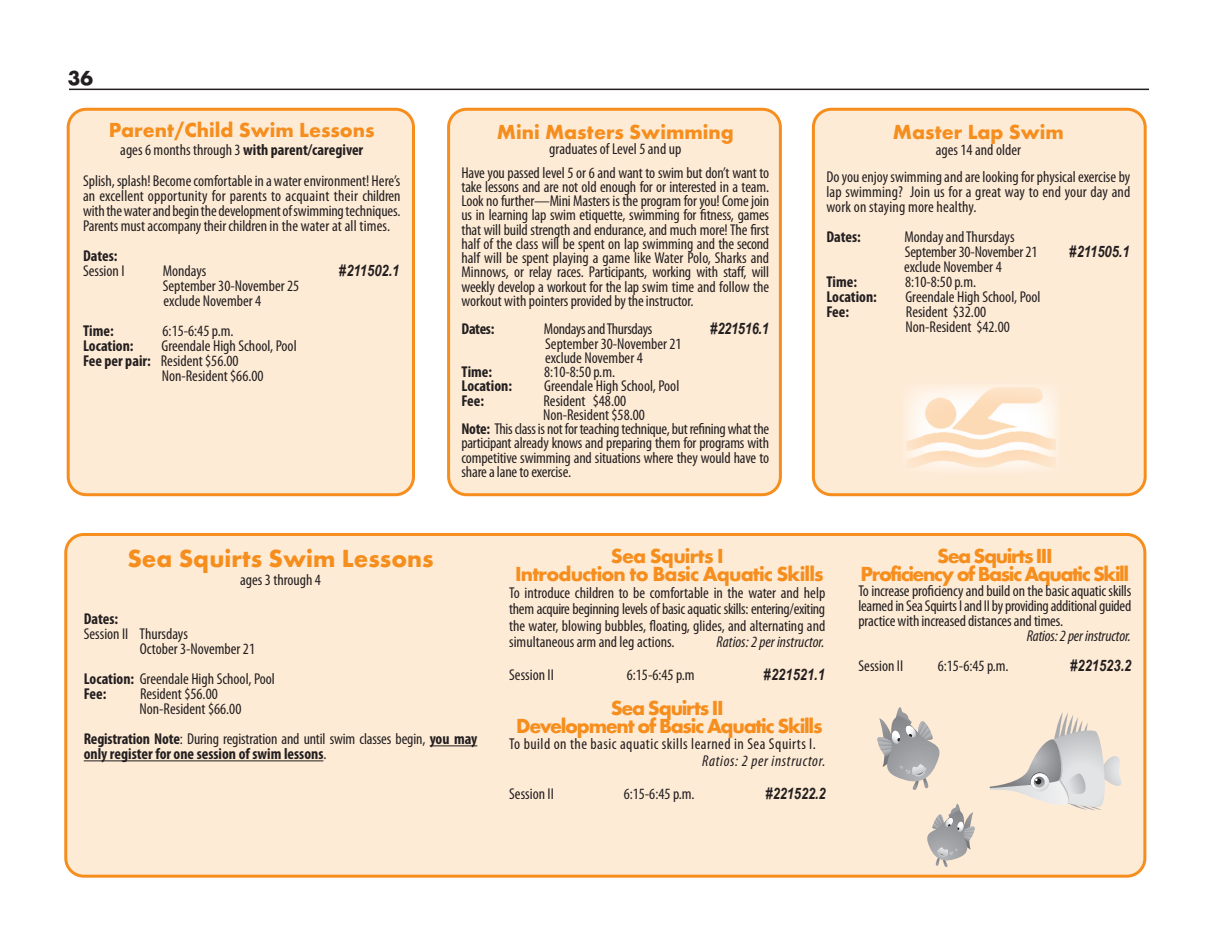
<style>
.page{position:relative;width:1215px;height:945px;background:#fff}
.page>*{position:absolute;margin:0;border:0;box-sizing:border-box;transform-origin:0 0}
.t1{font:700 25.5px "Futura T";color:#f68e1e}
.t2{font:700 21px "Futura T";color:#f68e1e}
.t3{font:700 21px/18px "Futura T";letter-spacing:-.07em;color:#f68e1e;text-align:center}
.t4{font:700 21px/18px "Futura T";letter-spacing:-.04em;color:#f68e1e;text-align:center}
.t5{font:700 21px/18px "Futura T";letter-spacing:-.06em;color:#f68e1e;text-align:center}
.t6{font:700 21px "Futura T";color:#231f20}
.t7{font:condensed 15.75px/15px "Myriad Pro";color:#231f20}
.t8{font:700 condensed 15.75px/15px "Myriad Pro";color:#231f20}
.t9{font:condensed 15.75px "Myriad Pro";letter-spacing:-.02em;color:#231f20}
.t10{font:italic 700 15.75px "Arial Narrow";color:#231f20}
.t11{font:condensed 15.75px "Myriad Pro";letter-spacing:.03em;color:#231f20}
.t12{font:italic condensed 15.75px "Myriad Pro";color:#231f20}
.t13{font:italic condensed 15.75px "Myriad Pro";letter-spacing:.04em;color:#231f20}
.s1{font-weight:700}
.s2{font-weight:400}
</style>
<div class="page">
<hr style="left:69px;top:89px;width:1080px;height:1px;background:#231f20">
<div style="left:66px;top:534px;width:1079px;height:342px;background:#feebd6;border-radius:18px"></div>
<div style="left:64px;top:533px;width:1082px;height:345px;border:3px solid #f68e1e;border-radius:18px"></div>
<div style="left:813px;top:109px;width:332px;height:386px;background:#feebd6;border-radius:18px"></div>
<div style="left:812px;top:108px;width:335px;height:388px;border:3px solid #f68e1e;border-radius:18px"></div>
<div style="left:68px;top:109px;width:345px;height:386px;background:#feebd6;border-radius:18px"></div>
<div style="left:67px;top:108px;width:348px;height:388px;border:3px solid #f68e1e;border-radius:18px"></div>
<div style="left:449px;top:109px;width:331px;height:386px;background:#feebd6;border-radius:18px"></div>
<div style="left:447px;top:108px;width:335px;height:388px;border:3px solid #f68e1e;border-radius:18px"></div>
<img style="left:906px;top:387px;width:151px;height:83px">
<hr style="left:430px;top:745px;width:47px;height:1px;background:#231f20">
<hr style="left:84px;top:760px;width:239px;height:1px;background:#231f20">
<svg style="left:927px;top:804px;width:48px;height:63px"></svg>
<svg style="left:878px;top:707px;width:62px;height:83px"></svg>
<svg style="left:990px;top:712px;width:132px;height:99px"></svg>
<h2 class="t6" style="left:68px;top:66px;width:27px">36</h2>
<h2 class="t2" style="left:109px;top:118px;width:267px">Parent/Child Swim Lessons</h2>
<p class="t7" style="left:83px;top:134px;width:319px;line-height:30.6px;text-align:center">ages 6 months through 3 <span class="s1">with parent/caregiver<br></span>Splish, splash! Become comfortable in a water environment! Here’s</p>
<p class="t7" style="left:83px;top:188px;width:319px;text-align:justify">an excellent opportunity for parents to acquaint their children with the water and begin the development of swimming techniques.<br>Parents must accompany their children in the water at all times.</p>
<p class="t8" style="left:83px;top:248px;width:36px">Dates:</p>
<p class="t7" style="left:83px;top:263px;width:43px">Session I</p>
<p class="t7" style="left:163px;top:263px;width:45px">Mondays</p>
<p class="t10" style="left:339px;top:258px;width:62px">#211502.1</p>
<p class="t7" style="left:163px;top:278px;width:138px">September 30-November 25 exclude November 4</p>
<p class="t8" style="left:83px;top:323px;width:32px">Time:</p>
<p class="t7" style="left:163px;top:323px;width:72px">6:15-6:45 p.m.</p>
<p class="t8" style="left:83px;top:338px;width:52px">Location:</p>
<p class="t7" style="left:161px;top:338px;width:137px">Greendale High School, Pool</p>
<p class="t7" style="left:83px;top:353px;width:157px"><span class="s1">Fee per pair:</span> Resident $56.00</p>
<p class="t7" style="left:162px;top:368px;width:103px">Non-Resident $66.00</p>
<h2 class="t2" style="left:497px;top:119px;width:238px">Mini Masters Swimming</h2>
<p class="t7" style="left:461px;top:137px;width:309px;line-height:23.2px;text-align:center">graduates of Level 5 and up<br>Have you passed level 5 or 6 and want to swim but don’t want to</p>
<p class="t7" style="left:461px;top:179px;width:309px;line-height:14.2px;text-align:justify">take lessons and are not old enough for or interested in a team.<br>Look no further—Mini Masters is the program for you! Come join us in learning lap swim etiquette, swimming for fitness, games that will build strength and endurance, and much more! The first half of the class will be spent on lap swimming and the second half will be spent playing a game like Water Polo, Sharks and Minnows, or relay races. Participants, working with staff, will weekly develop a workout for the lap swim time and follow the workout with pointers provided by the instructor.</p>
<p class="t8" style="left:461px;top:321px;width:34px">Dates:</p>
<p class="t9" style="left:544px;top:320px;width:110px">Mondays and Thursdays</p>
<p class="t10" style="left:710px;top:317px;width:60px">#221516.1</p>
<p class="t7" style="left:545px;top:336px;width:138px;line-height:14.2px">September 30-November 21 exclude November 4</p>
<p class="t8" style="left:461px;top:364px;width:32px">Time:</p>
<p class="t7" style="left:544px;top:364px;width:72px">8:10-8:50 p.m.</p>
<p class="t8" style="left:461px;top:378px;width:52px">Location:</p>
<p class="t7" style="left:544px;top:379px;width:137px">Greendale High School, Pool</p>
<p class="t8" style="left:461px;top:393px;width:24px">Fee:</p>
<p class="t7" style="left:544px;top:393px;width:84px">Resident $48.00</p>
<p class="t7" style="left:543px;top:407px;width:103px">Non-Resident $58.00</p>
<p class="t9" style="left:461px;top:419px;width:309px"><span class="s1">Note:</span> This class is not for teaching technique, but refining what the</p>
<p class="t7" style="left:461px;top:436px;width:309px">participant already knows and preparing them for programs with</p>
<p class="t7" style="left:461px;top:450px;width:309px">competitive swimming and situations where they would have to</p>
<p class="t7" style="left:461px;top:464px;width:111px">share a lane to exercise.</p>
<h2 class="t2" style="left:893px;top:120px;width:173px">Master Lap Swim</h2>
<p class="t7" style="left:826px;top:136px;width:306px;line-height:27px;text-align:center">ages 14 and older<br>Do you enjoy swimming and are looking for physical exercise by</p>
<p class="t7" style="left:826px;top:184px;width:306px">lap swimming? Join us for a great way to end your day and work on staying more healthy.</p>
<p class="t8" style="left:826px;top:229px;width:36px">Dates:</p>
<p class="t7" style="left:904px;top:229px;width:135px">Monday and Thursdays<br>September 30-November 21</p>
<p class="t10" style="left:1070px;top:240px;width:62px">#211505.1</p>
<p class="t7" style="left:904px;top:259px;width:99px">exclude November 4</p>
<p class="t8" style="left:826px;top:274px;width:32px">Time:</p>
<p class="t7" style="left:905px;top:274px;width:72px">8:10-8:50 p.m.</p>
<p class="t8" style="left:826px;top:289px;width:52px">Location:</p>
<p class="t7" style="left:905px;top:289px;width:137px">Greendale High School, Pool</p>
<p class="t8" style="left:826px;top:304px;width:24px">Fee:</p>
<p class="t7" style="left:906px;top:304px;width:106px">Resident $32.00<br>Non-Resident $42.00</p>
<h1 class="t1" style="left:127px;top:543px;width:308px">Sea Squirts Swim Lessons</h1>
<p class="t7" style="left:240px;top:572px;width:82px">ages 3 through 4</p>
<p class="t8" style="left:84px;top:611px;width:36px">Dates:</p>
<p class="t7" style="left:140px;top:626px;width:117px;text-indent:-56px">Session II Thursdays<br>October 3-November 21</p>
<p class="t7" style="left:84px;top:671px;width:193px"><span class="s1">Location:</span> Greendale High School, Pool<br><span class="s1">Fee:</span></p>
<p class="t7" style="left:140px;top:686px;width:103px">Resident $56.00<br>Non-Resident $66.00</p>
<p class="t8" style="left:84px;top:731px;width:395px">Registration Note<span class="s2">: During registration and until swim classes begin,</span> you may only register for one session of swim lessons<span class="s2">.</span></p>
<h2 class="t4" style="left:515px;top:547px;width:310px">Sea Squirts I<br>Introduction to Basic Aquatic Skills</h2>
<p class="t7" style="left:509px;top:584px;width:318px;line-height:16.5px;text-align:justify">To introduce children to be comfortable in the water and help them acquire beginning levels of basic aquatic skills: entering/exiting the water, blowing bubbles, floating, glides, and alternating and simultaneous arm and leg actions.</p>
<p class="t12" style="left:717px;top:632px;width:109px">Ratios: 2 per instructor.</p>
<p class="t7" style="left:509px;top:667px;width:46px">Session II</p>
<p class="t7" style="left:627px;top:667px;width:69px">6:15-6:45 p.m</p>
<p class="t10" style="left:764px;top:663px;width:63px">#221521.1</p>
<h2 class="t5" style="left:516px;top:699px;width:308px">Sea Squirts II<br>Development of Basic Aquatic Skills</h2>
<p class="t11" style="left:509px;top:734px;width:308px">To build on the basic aquatic skills learned in Sea Squirts I.</p>
<p class="t13" style="left:702px;top:751px;width:125px">Ratios: 2 per instructor.</p>
<p class="t7" style="left:509px;top:786px;width:46px">Session II</p>
<p class="t7" style="left:624px;top:786px;width:72px">6:15-6:45 p.m.</p>
<p class="t10" style="left:766px;top:781px;width:61px">#221522.2</p>
<h2 class="t3" style="left:861px;top:547px;width:270px">Sea Squirts III<br>Proficiency of Basic Aquatic Skill</h2>
<p class="t7" style="left:858px;top:583px;width:274px;text-align:justify">To increase proficiency and build on the basic aquatic skills learned in Sea Squirts I and II by providing additional guided practice with increased distances and times.</p>
<p class="t12" style="left:1027px;top:626px;width:106px">Ratios: 2 per instructor.</p>
<p class="t7" style="left:858px;top:658px;width:46px">Session II</p>
<p class="t7" style="left:938px;top:658px;width:72px">6:15-6:45 p.m.</p>
<p class="t10" style="left:1070px;top:654px;width:63px">#221523.2</p>
</div>
